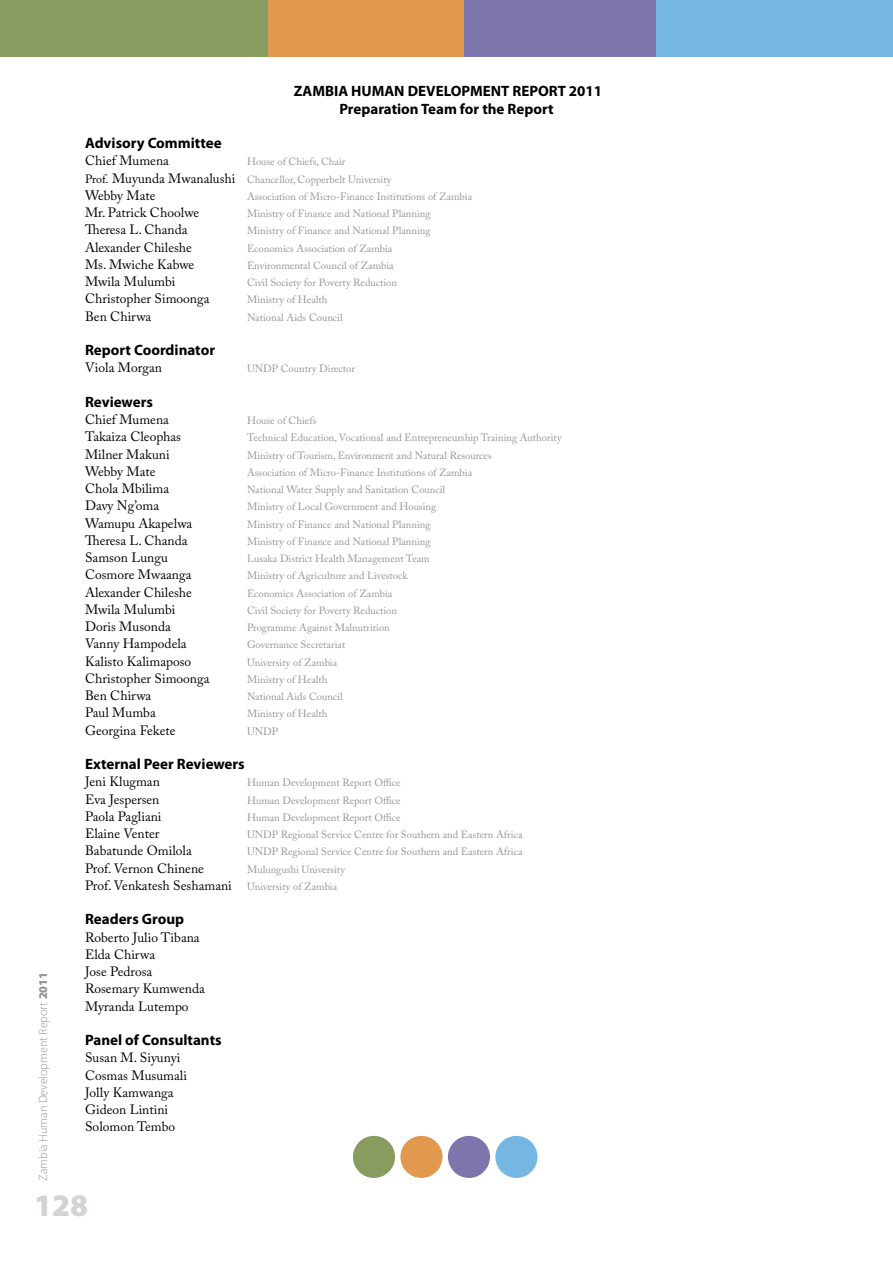
<style>
.page{position:relative;width:893px;height:1263px;background:#fff}
.page>*{position:absolute;margin:0;border:0;box-sizing:border-box;transform-origin:0 0}
.t1{font:900 31.5px "Myriad Pro";color:#d1d3d4}
.t2{font:700 15px/17.2px "Myriad Pro";color:#000;text-align:center}
.t3{font:13.5px/17.2px "Adobe Caslon Pro";color:#000}
.t4{font:300 12px "Myriad Pro";color:#939598}
.t5{font:10.5px/17.2px "Adobe Caslon Pro";color:#939598}
.s1{font-size:12px;color:#000}
.s2{font-size:13.5px;color:#000}
.s3{font-size:10.5px;color:#939598}
.s4{font-weight:900}
</style>
<div class="page">
<div style="left:448px;top:1136px;width:42px;height:42px;background:#7d75ac;border-radius:50%"></div>
<div style="left:353px;top:1136px;width:42px;height:42px;background:#889c5f;border-radius:50%"></div>
<div style="left:400px;top:1136px;width:42px;height:42px;background:#e2984e;border-radius:50%"></div>
<div style="left:495px;top:1136px;width:42px;height:42px;background:#76b6e2;border-radius:50%"></div>
<div style="left:0;top:0;width:271px;height:57px;background:#889c5f"></div>
<div style="left:268px;top:0;width:198px;height:57px;background:#e2984e"></div>
<div style="left:464px;top:0;width:198px;height:57px;background:#7d75ac"></div>
<div style="left:656px;top:0;width:237px;height:57px;background:#76b6e2"></div>
<p class="t2" style="left:294px;top:82px;width:310px">ZAMBIA HUMAN DEVELOPMENT REPORT 2011<br>Preparation Team for the Report</p>
<p class="t2" style="left:85px;top:134px;width:138px">Advisory Committee</p>
<p class="t3" style="left:85px;top:152px;width:85px">Chief Mumena</p>
<p class="t5" style="left:85px;top:153px;width:308px;text-indent:162px">House of Chiefs, Chair<br><span class="s1">Prof.</span> <span class="s2">Muyunda Mwanalushi</span> Chancellor, Copperbelt University</p>
<p class="t3" style="left:85px;top:187px;width:72px">Webby Mate</p>
<p class="t5" style="left:247px;top:188px;width:227px">Association of Micro-Finance Institutions of Zambia</p>
<p class="t3" style="left:85px;top:204px;width:116px">Mr. Patrick Choolwe</p>
<p class="t5" style="left:247px;top:205px;width:185px">Ministry of Finance and National Planning</p>
<p class="t3" style="left:85px;top:221px;width:104px">Theresa L. Chanda</p>
<p class="t5" style="left:247px;top:222px;width:185px">Ministry of Finance and National Planning</p>
<p class="t3" style="left:85px;top:238px;width:108px">Alexander Chileshe</p>
<p class="t5" style="left:247px;top:239px;width:147px">Economics Association of Zambia</p>
<p class="t3" style="left:85px;top:256px;width:111px">Ms. Mwiche Kabwe</p>
<p class="t5" style="left:247px;top:257px;width:148px">Environmental Council of Zambia</p>
<p class="t3" style="left:85px;top:273px;width:92px">Mwila Mulumbi</p>
<p class="t5" style="left:247px;top:274px;width:152px">Civil Society for Poverty Reduction</p>
<p class="t3" style="left:85px;top:290px;width:126px">Christopher Simoonga</p>
<p class="t5" style="left:247px;top:291px;width:82px">Ministry of Health</p>
<p class="t3" style="left:85px;top:307px;width:68px">Ben Chirwa</p>
<p class="t5" style="left:247px;top:308px;width:97px">National Aids Council</p>
<p class="t2" style="left:85px;top:341px;width:132px">Report Coordinator</p>
<p class="t3" style="left:85px;top:359px;width:78px">Viola Morgan</p>
<p class="t5" style="left:247px;top:360px;width:110px">UNDP Country Director</p>
<p class="t2" style="left:85px;top:393px;width:69px">Reviewers</p>
<p class="t3" style="left:85px;top:411px;width:85px">Chief Mumena</p>
<p class="t5" style="left:247px;top:412px;width:71px">House of Chiefs</p>
<p class="t3" style="left:85px;top:428px;width:98px">Takaiza Cleophas</p>
<p class="t5" style="left:247px;top:429px;width:316px">Technical Education, Vocational and Entrepreneurship Training Authority</p>
<p class="t3" style="left:85px;top:445px;width:86px">Milner Makuni</p>
<p class="t5" style="left:247px;top:446px;width:246px">Ministry of Tourism, Environment and Natural Resources</p>
<p class="t3" style="left:85px;top:463px;width:72px">Webby Mate</p>
<p class="t5" style="left:247px;top:464px;width:227px">Association of Micro-Finance Institutions of Zambia</p>
<p class="t3" style="left:85px;top:480px;width:86px">Chola Mbilima</p>
<p class="t5" style="left:247px;top:481px;width:200px">National Water Supply and Sanitation Council</p>
<p class="t3" style="left:85px;top:497px;width:76px">Davy Ng’oma</p>
<p class="t5" style="left:247px;top:498px;width:191px">Ministry of Local Government and Housing</p>
<p class="t3" style="left:85px;top:514px;width:109px">Wamupu Akapelwa</p>
<p class="t5" style="left:247px;top:515px;width:185px">Ministry of Finance and National Planning</p>
<p class="t3" style="left:85px;top:532px;width:104px">Theresa L. Chanda</p>
<p class="t5" style="left:247px;top:533px;width:185px">Ministry of Finance and National Planning</p>
<p class="t3" style="left:85px;top:549px;width:84px">Samson Lungu</p>
<p class="t5" style="left:247px;top:550px;width:184px">Lusaka District Health Management Team</p>
<p class="t3" style="left:85px;top:566px;width:108px">Cosmore Mwaanga</p>
<p class="t5" style="left:247px;top:567px;width:162px">Ministry of Agriculture and Livestock</p>
<p class="t3" style="left:85px;top:583px;width:108px">Alexander Chileshe</p>
<p class="t5" style="left:247px;top:584px;width:147px">Economics Association of Zambia</p>
<p class="t3" style="left:85px;top:601px;width:92px">Mwila Mulumbi</p>
<p class="t5" style="left:247px;top:602px;width:152px">Civil Society for Poverty Reduction</p>
<p class="t3" style="left:85px;top:618px;width:87px">Doris Musonda</p>
<p class="t5" style="left:247px;top:619px;width:144px">Programme Against Malnutrition</p>
<p class="t3" style="left:85px;top:635px;width:103px">Vanny Hampodela</p>
<p class="t5" style="left:247px;top:636px;width:100px">Governance Secretariat</p>
<p class="t3" style="left:85px;top:652px;width:108px">Kalisto Kalimaposo</p>
<p class="t5" style="left:247px;top:653px;width:92px">University of Zambia</p>
<p class="t3" style="left:85px;top:670px;width:126px">Christopher Simoonga</p>
<p class="t5" style="left:247px;top:671px;width:82px">Ministry of Health</p>
<p class="t3" style="left:85px;top:687px;width:68px">Ben Chirwa</p>
<p class="t5" style="left:247px;top:688px;width:97px">National Aids Council</p>
<p class="t3" style="left:85px;top:704px;width:72px">Paul Mumba</p>
<p class="t5" style="left:247px;top:705px;width:82px">Ministry of Health</p>
<p class="t3" style="left:85px;top:721px;width:92px">Georgina Fekete</p>
<p class="t5" style="left:247px;top:722px;width:33px">UNDP</p>
<p class="t2" style="left:85px;top:755px;width:161px">External Peer Reviewers</p>
<p class="t3" style="left:85px;top:773px;width:76px">Jeni Klugman</p>
<p class="t5" style="left:247px;top:774px;width:155px">Human Development Report Office</p>
<p class="t3" style="left:85px;top:790px;width:76px">Eva Jespersen</p>
<p class="t5" style="left:247px;top:791px;width:155px">Human Development Report Office</p>
<p class="t3" style="left:85px;top:808px;width:78px">Paola Pagliani</p>
<p class="t5" style="left:247px;top:809px;width:155px">Human Development Report Office</p>
<p class="t3" style="left:85px;top:825px;width:76px">Elaine Venter</p>
<p class="t5" style="left:247px;top:826px;width:277px">UNDP Regional Service Centre for Southern and Eastern Africa</p>
<p class="t3" style="left:85px;top:842px;width:108px">Babatunde Omilola</p>
<p class="t5" style="left:247px;top:843px;width:277px">UNDP Regional Service Centre for Southern and Eastern Africa</p>
<p class="t3" style="left:85px;top:859px;width:120px">Prof. Vernon Chinene</p>
<p class="t5" style="left:247px;top:860px;width:99px">Mulungushi University</p>
<p class="t3" style="left:85px;top:877px;width:254px">Prof. Venkatesh Seshamani <span class="s3">University of Zambia</span></p>
<p class="t2" style="left:85px;top:910px;width:101px">Readers Group</p>
<p class="t3" style="left:85px;top:928px;width:121px">Roberto Julio Tibana<br>Elda Chirwa<br>Jose Pedrosa<br>Rosemary Kumwenda<br>Myranda Lutempo</p>
<p class="t2" style="left:85px;top:1031px;width:138px">Panel of Consultants</p>
<p class="t3" style="left:85px;top:1049px;width:103px">Susan M. Siyunyi<br>Cosmas Musumali<br>Jolly Kamwanga<br>Gideon Lintini<br>Solomon Tembo</p>
<p class="t4" style="left:36px;top:1180px;width:210px;rotate:-90deg">Zambia Human Development Report <span class="s4">2011</span></p>
<p class="t1" style="left:34px;top:1184px;width:56px">128</p>
</div>
